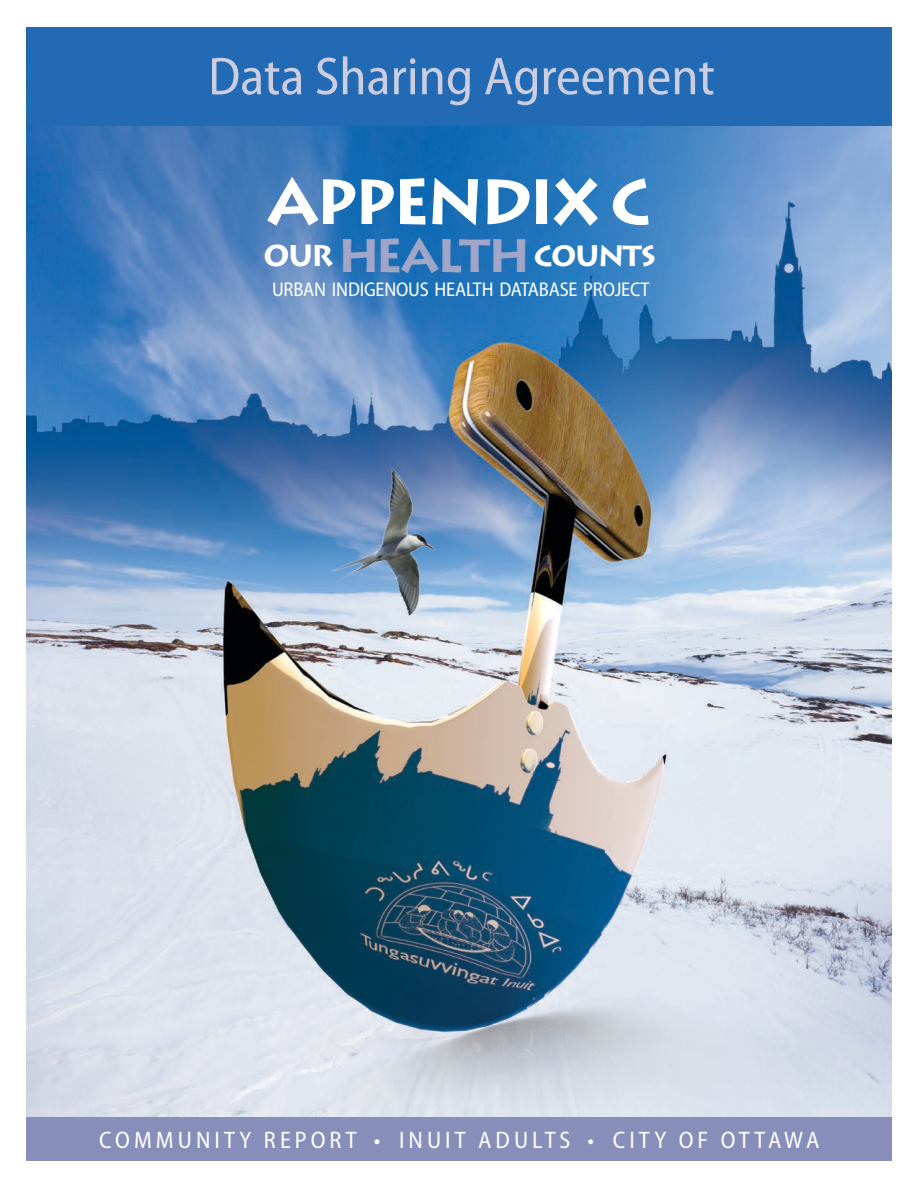
<style>
.page{position:relative;width:918px;height:1188px;background:#fff}
.page>*{position:absolute;margin:0;border:0;box-sizing:border-box;transform-origin:0 0}
.t1{font:700 63.3px "Lithos Pro";letter-spacing:-.06em;color:#fff}
.t2{font:semi-condensed 53.7px "Myriad Pro";color:#cccde1}
.t3{font:700 46.5px "Lithos Pro";letter-spacing:-.05em;color:#a1a5c7}
.t4{font:700 29.1px "Lithos Pro";letter-spacing:-.05em;color:#fff}
.t5{font:semi-condensed 24px "Myriad Pro";letter-spacing:.17em;color:#fff}
.t6{font:semi-condensed 19.95px "Myriad Pro";letter-spacing:-.01em;color:#fff}
.s1{font-size:29.85px;color:#fff}
</style>
<div class="page">
<img style="left:26px;top:27px;width:866px;height:1091px">
<img style="left:300px;top:462px;width:159px;height:178px">
<div style="left:26px;top:1118px;width:866px;height:43px;background:#878eb9"></div>
<div style="left:27px;top:27px;width:865px;height:98px;background:#226ab4"></div>
<h2 class="t2" style="left:208px;top:43px;width:508px">Data Sharing Agreement</h2>
<h1 class="t1" style="left:267px;top:164px;width:386px">APPENDIX C</h1>
<h3 class="t3" style="left:263px;top:228px;width:269px"><span class="s1">OUR</span> HEALTH</h3>
<p class="t4" style="left:534px;top:239px;width:124px">COUNTS</p>
<p class="t6" style="left:272px;top:277px;width:379px">URBAN INDIGENOUS HEALTH DATABASE PROJECT</p>
<p class="t5" style="left:99px;top:1126px;width:722px">COMMUNITY REPORT • INUIT ADULTS • CITY OF OTTAWA</p>
</div>
